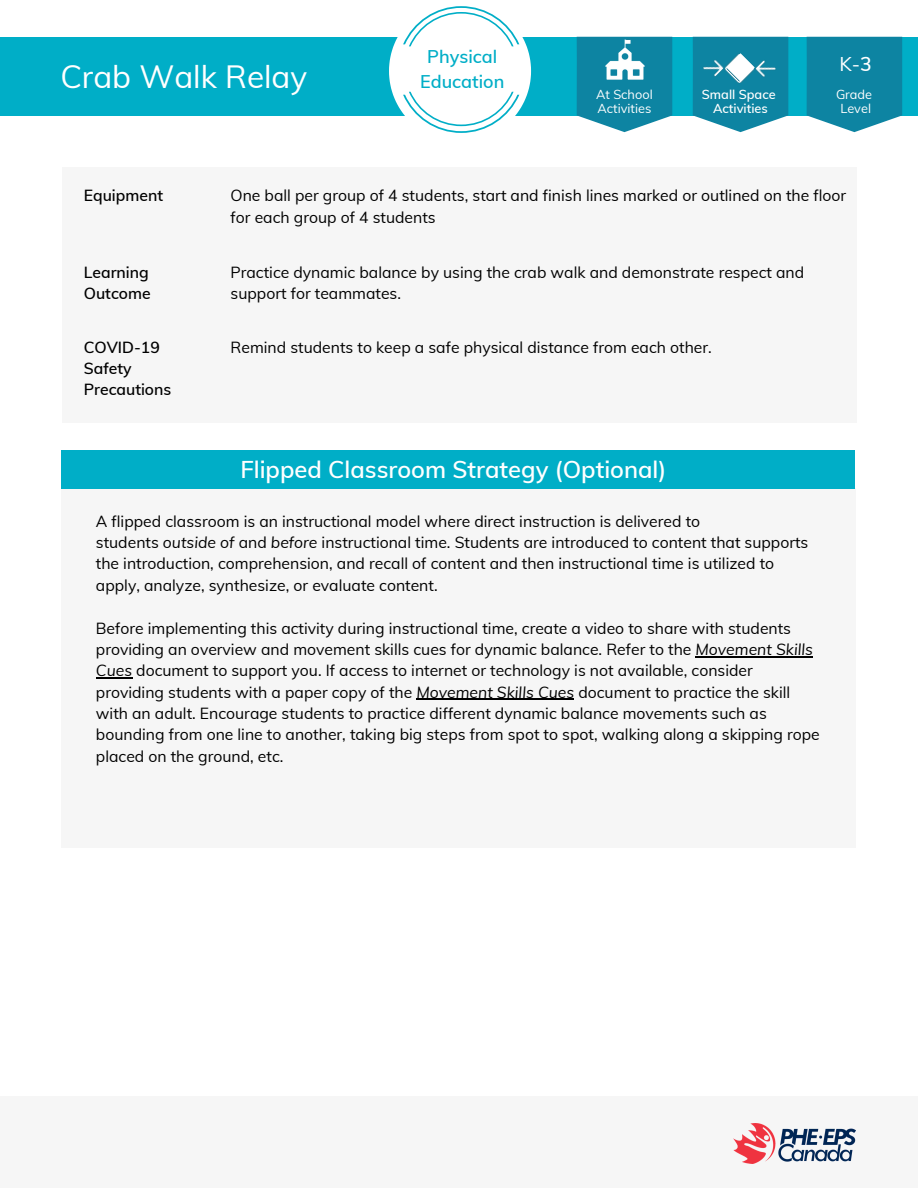
<style>
.page{position:relative;width:918px;height:1188px;background:#fff}
.page>*{position:absolute;margin:0;border:0;box-sizing:border-box;transform-origin:0 0}
.t1{font:31.5px "Muli";color:#fff}
.t2{font:600 23.7px "Muli";color:#fff}
.t3{font:19.5px "Muli";color:#fff}
.t4{font:600 18px/25px "Muli";color:#00aec7;text-align:center}
.t5{font:15.75px/21.3px "Muli";color:#000}
.t6{font:600 15.75px/21.3px "Muli";color:#000}
.t7{font:12.75px/14.7px "Muli";color:#fff;text-align:center}
.t8{font:600 12.75px/14.7px "Muli";color:#fff;text-align:center}
.s1{font-weight:600}
.s2{font-style:italic}
</style>
<div class="page">
<div style="left:61px;top:488px;width:794px;height:360px;background:#f6f6f6"></div>
<div style="left:61px;top:451px;width:793px;height:38px;background:#00aec7"></div>
<div style="left:0;top:1096px;width:918px;height:92px;background:#f6f6f6"></div>
<img style="left:734px;top:1123px;width:121px;height:41px">
<div style="left:62px;top:167px;width:794px;height:255px;background:#f6f6f6"></div>
<div style="left:0;top:37px;width:918px;height:79px;background:#00aec7"></div>
<svg style="left:807px;top:37px;width:95px;height:95px;background:#218ea9"></svg>
<svg style="left:389px;top:6px;width:142px;height:127px"></svg>
<svg style="left:577px;top:37px;width:95px;height:95px;background:#2891ac"></svg>
<img style="left:601px;top:37px;width:47px;height:47px">
<hr style="left:696px;top:656px;width:117px;height:1px;background:#000">
<hr style="left:96px;top:677px;width:36px;height:2px;background:#000">
<hr style="left:416px;top:699px;width:158px;height:1px;background:#000">
<img style="left:692px;top:36px;width:97px;height:79px">
<svg style="left:693px;top:37px;width:95px;height:95px;background:#3196af"></svg>
<h1 class="t1" style="left:60px;top:56px;width:248px">Crab Walk Relay</h1>
<p class="t4" style="left:420px;top:44px;width:86px">Physical<br>Education</p>
<p class="t7" style="left:596px;top:86px;width:58px;text-align:left">At School<br>Activities</p>
<p class="t8" style="left:702px;top:86px;width:75px">Small Space<br>Activities</p>
<p class="t3" style="left:840px;top:51px;width:34px">K-<span class="s1">3</span></p>
<p class="t7" style="left:836px;top:86px;width:38px">Grade<br>Level</p>
<p class="t6" style="left:84px;top:185px;width:81px">Equipment</p>
<p class="t6" style="left:84px;top:261px;width:68px">Learning<br>Outcome</p>
<p class="t6" style="left:84px;top:336px;width:89px">COVID-19<br>Safety<br>Precautions</p>
<p class="t5" style="left:231px;top:185px;width:617px">One ball per group of 4 students, start and finish lines marked or outlined on the floor for each group of 4 students</p>
<p class="t5" style="left:231px;top:261px;width:575px">Practice dynamic balance by using the crab walk and demonstrate respect and support for teammates.</p>
<p class="t5" style="left:231px;top:336px;width:483px">Remind students to keep a safe physical distance from each other.</p>
<h2 class="t2" style="left:240px;top:454px;width:428px">Flipped Classroom Strategy (Optional)</h2>
<p class="t5" style="left:96px;top:510px;width:714px">A flipped classroom is an instructional model where direct instruction is delivered to<br>students <span class="s2">outside of</span> and <span class="s2">before</span> instructional time. Students are introduced to content that supports the introduction, comprehension, and recall of content and then instructional time is utilized to apply, analyze, synthesize, or evaluate content.</p>
<p class="t5" style="left:96px;top:617px;width:725px">Before implementing this activity during instructional time, create a video to share with students providing an overview and movement skills cues for dynamic balance. Refer to the <span class="s2">Movement Skills Cues</span> document to support you. If access to internet or technology is not available, consider providing students with a paper copy of the <span class="s2">Movement Skills Cues</span> document to practice the skill with an adult. Encourage students to practice different dynamic balance movements such as bounding from one line to another, taking big steps from spot to spot, walking along a skipping rope placed on the ground, etc.</p>
</div>
